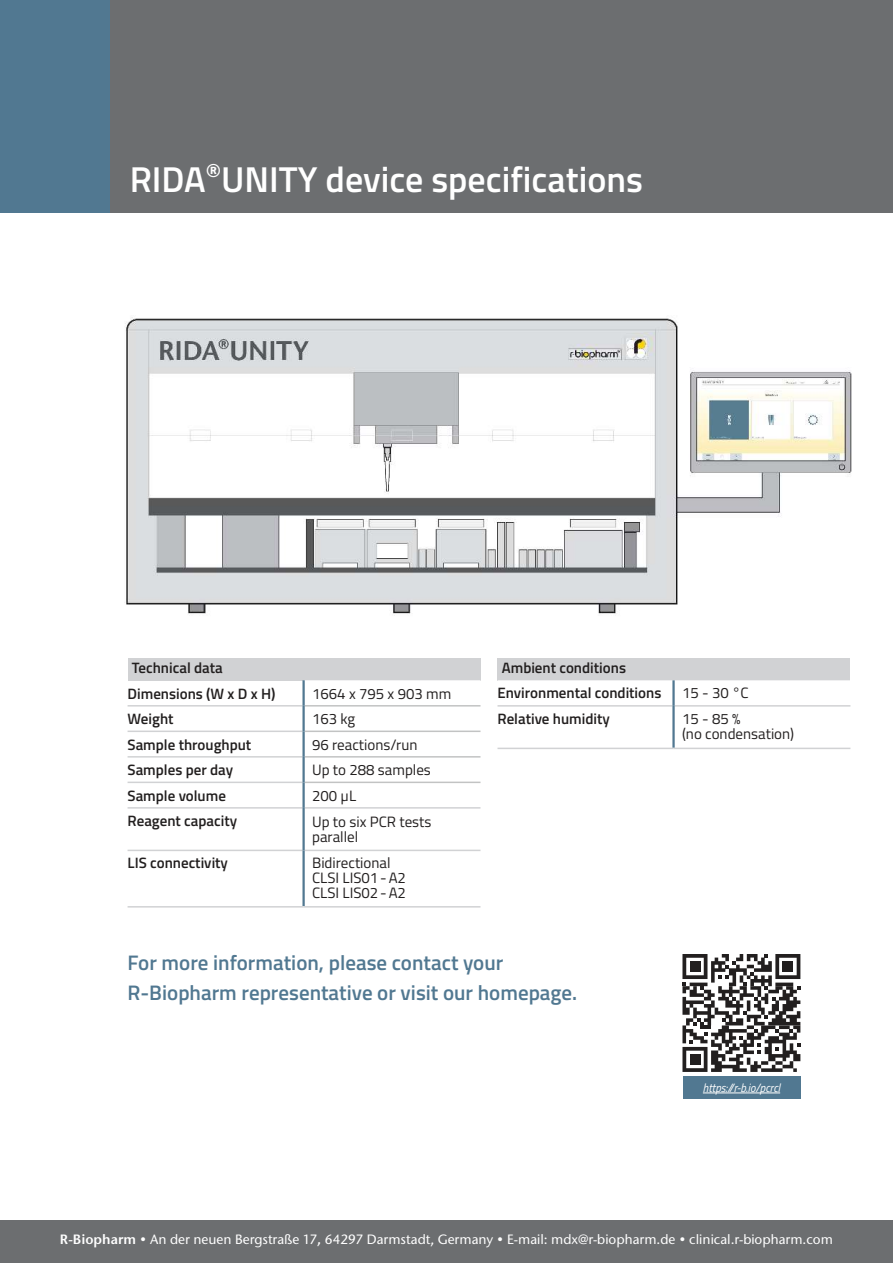
<style>
.page{position:relative;width:893px;height:1263px;background:#fff}
.page>*{position:absolute;margin:0;border:0;box-sizing:border-box;transform-origin:0 0}
.t1{font:600 36px "Titillium";color:#fff}
.t2{font:600 21px/30px "Titillium";color:#517891}
.t3{font:600 15px/25.5px "Titillium";color:#221f1f}
.t4{font:15px/15px "Titillium";color:#221f1f}
.t5{font:500 13.5px "Stone Sans ITC Std";color:#fff}
.t6{font:italic 12px "Titillium";color:#fff;scale:.92 1}
.s1{font-family:"Stone Sans ITC Std"}
.s2{font-weight:600}
</style>
<div class="page">
<div style="left:0;top:1220px;width:893px;height:43px;background:#6c6e70"></div>
<div style="left:0;top:0;width:111px;height:213px;background:#517891"></div>
<div style="left:128px;top:655px;width:352px;height:25px;background:#d1d2d4"></div>
<svg style="left:128px;top:680px;width:352px;height:170px"></svg>
<hr style="left:305px;top:705px;width:175px;height:1px;background:#c2c3c3">
<hr style="left:305px;top:730px;width:175px;height:2px;background:#c2c3c3">
<hr style="left:305px;top:756px;width:175px;height:1px;background:#c2c3c3">
<hr style="left:305px;top:782px;width:175px;height:1px;background:#c2c3c3">
<hr style="left:305px;top:807px;width:175px;height:2px;background:#d1d2d4">
<hr style="left:305px;top:850px;width:175px;height:1px;background:#d1d2d4">
<hr style="left:128px;top:705px;width:174px;height:1px;background:#d1d2d4">
<hr style="left:128px;top:730px;width:174px;height:2px;background:#d1d2d4">
<hr style="left:128px;top:756px;width:174px;height:1px;background:#d1d2d4">
<hr style="left:128px;top:782px;width:174px;height:1px;background:#d1d2d4">
<hr style="left:128px;top:807px;width:174px;height:2px;background:#d1d2d4">
<hr style="left:128px;top:850px;width:174px;height:1px;background:#d1d2d4">
<hr style="left:302px;top:680px;width:3px;height:26px;background:#517891">
<hr style="left:302px;top:706px;width:3px;height:25px;background:#517891">
<hr style="left:302px;top:731px;width:3px;height:26px;background:#517891">
<hr style="left:302px;top:757px;width:3px;height:25px;background:#517891">
<hr style="left:302px;top:782px;width:3px;height:26px;background:#517891">
<hr style="left:302px;top:808px;width:3px;height:42px;background:#517891">
<hr style="left:302px;top:850px;width:3px;height:56px;background:#517891">
<hr style="left:128px;top:906px;width:176px;height:1px;background:#d1d2d4">
<hr style="left:304px;top:906px;width:176px;height:1px;background:#d1d2d4">
<div style="left:111px;top:0;width:782px;height:213px;background:#6c6e70"></div>
<img style="left:125px;top:317px;width:727px;height:340px">
<div style="left:497px;top:655px;width:353px;height:25px;background:#d1d2d4"></div>
<svg style="left:497px;top:680px;width:353px;height:68px"></svg>
<hr style="left:675px;top:705px;width:175px;height:2px;background:#d1d2d4">
<hr style="left:674px;top:748px;width:176px;height:1px;background:#d1d2d4">
<hr style="left:497px;top:705px;width:175px;height:2px;background:#d1d2d4">
<hr style="left:497px;top:748px;width:177px;height:1px;background:#d1d2d4">
<hr style="left:672px;top:680px;width:3px;height:26px;background:#517891">
<hr style="left:672px;top:706px;width:3px;height:42px;background:#517891">
<div style="left:487px;top:643px;width:377px;height:14px;background:#fff"></div>
<div style="left:682px;top:1076px;width:118px;height:23px;background:#517891"></div>
<hr style="left:703px;top:1093px;width:77px;height:1px;background:#fff">
<svg style="left:682px;top:954px;width:118px;height:118px"></svg>
<div style="left:690px;top:961px;width:10px;height:11px;background:#221f1f"></div>
<div style="left:782px;top:961px;width:11px;height:11px;background:#221f1f"></div>
<div style="left:690px;top:1054px;width:10px;height:11px;background:#221f1f"></div>
<h1 class="t1" style="left:130px;top:165px;width:515px">RIDA<span class="s1">®</span>UNITY device specifications</h1>
<p class="t3" style="left:128px;top:656px;width:149px">Technical data<br>Dimensions (W x D x H)</p>
<p class="t4" style="left:312px;top:687px;width:141px">1664 x 795 x 903 mm</p>
<p class="t3" style="left:497px;top:657px;width:165px;line-height:24.8px">Ambient conditions<br>Environmental conditions</p>
<p class="t4" style="left:682px;top:687px;width:68px">15 - 30 °C</p>
<p class="t3" style="left:128px;top:707px;width:48px">Weight</p>
<p class="t4" style="left:312px;top:713px;width:45px">163 kg</p>
<p class="t3" style="left:128px;top:733px;width:125px">Sample throughput</p>
<p class="t4" style="left:312px;top:738px;width:107px">96 reactions/run</p>
<p class="t3" style="left:128px;top:759px;width:107px">Samples per day</p>
<p class="t4" style="left:312px;top:764px;width:120px">Up to 288 samples</p>
<p class="t3" style="left:128px;top:784px;width:100px">Sample volume</p>
<p class="t4" style="left:312px;top:789px;width:46px">200 µL</p>
<p class="t3" style="left:128px;top:809px;width:111px">Reagent capacity</p>
<p class="t4" style="left:312px;top:816px;width:121px">Up to six PCR tests parallel</p>
<p class="t3" style="left:128px;top:851px;width:102px">LIS connectivity</p>
<p class="t4" style="left:312px;top:857px;width:95px">Bidirectional<br>CLSI LIS01 - A2<br>CLSI LIS02 - A2</p>
<p class="t3" style="left:497px;top:707px;width:114px">Relative humidity</p>
<p class="t4" style="left:682px;top:712px;width:114px">15 - 85 %<br>(no condensation)</p>
<h2 class="t2" style="left:128px;top:949px;width:451px">For more information, please contact your<br>R-Biopharm representative or visit our homepage.</h2>
<p class="t6" style="left:703px;top:1083px;width:86px">https://r-b.io/pcrcl</p>
<p class="t5" style="left:60px;top:1234px;width:775px"><span class="s2">R-Biopharm</span> • An der neuen Bergstraße 17<span class="s2">,</span> 64297 Darmstadt, Germany • E-mail: mdx@r-biopharm.de • clinical.r-biopharm.com</p>
</div>
